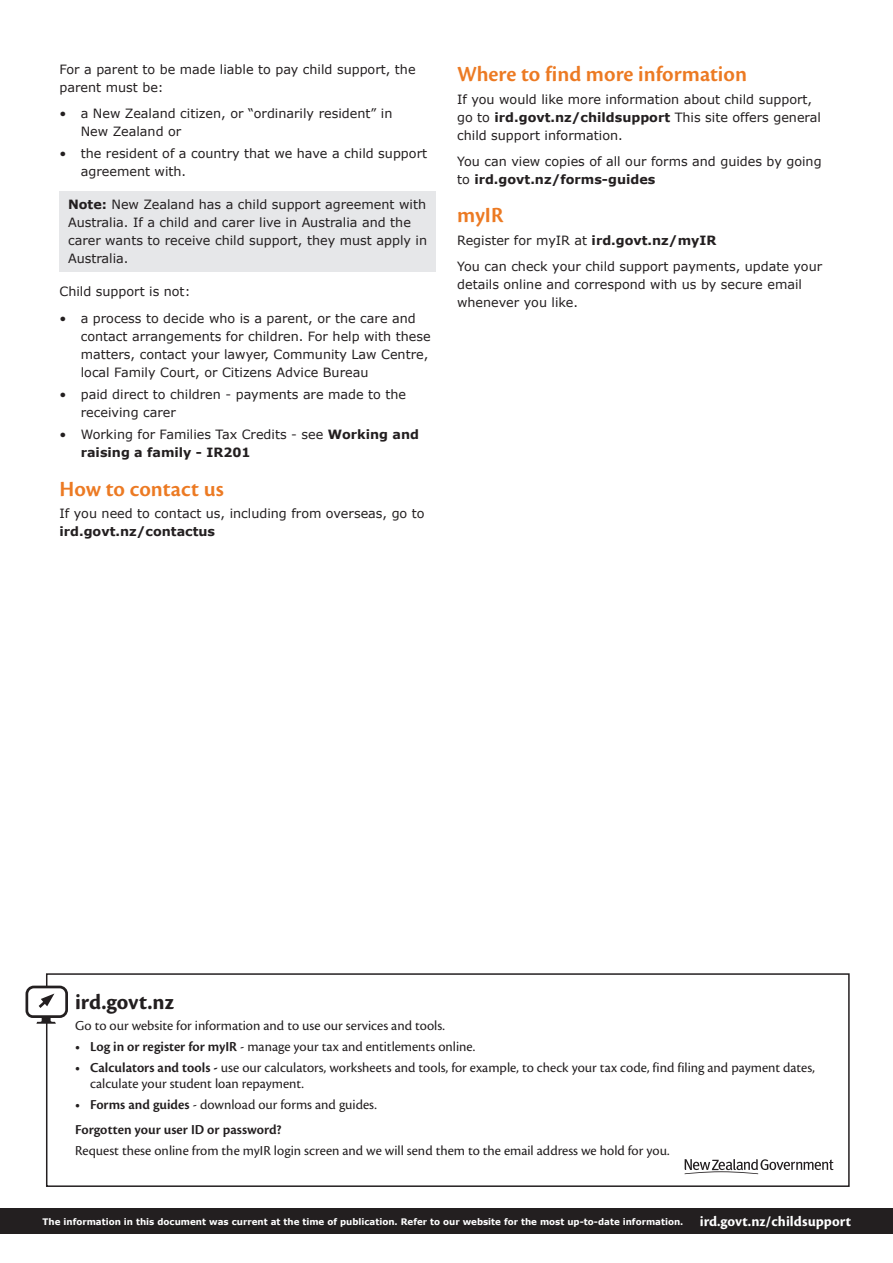
<style>
.page{position:relative;width:893px;height:1263px;background:#fff}
.page>*{position:absolute;margin:0;border:0;box-sizing:border-box;transform-origin:0 0}
.t1{font:600 22.5px "Cronos Pro";color:#ec7a23}
.t2{font:700 22.5px "Cronos Pro";color:#231f20}
.t3{font:14.25px/16.5px "Cronos Pro";color:#231f20}
.t4{font:600 14.25px/25px "Cronos Pro";color:#231f20}
.t5{font:12.75px/18px "Verdana";color:#231f20}
.t6{font:700 12.75px "Verdana";color:#231f20}
.t7{font:700 9px "Verdana";color:#fff}
.s1{font-weight:700}
.s2{font-weight:600}
.s3{font-weight:400}
.s4{font-family:"Cronos Pro";font-size:15px}
</style>
<div class="page">
<div style="left:0;top:1208px;width:893px;height:26px;background:#231f20"></div>
<div style="left:46px;top:973px;width:804px;height:214px;border:2px solid #231f20"></div>
<svg style="left:36px;top:1018px;width:20px;height:6px"></svg>
<div style="left:27px;top:987px;width:40px;height:29px;background:#fff;border-radius:7px"></div>
<div style="left:26px;top:986px;width:42px;height:32px;border:3px solid #231f20;border-radius:7px"></div>
<svg style="left:39px;top:993px;width:15px;height:15px"></svg>
<svg style="left:685px;top:1159px;width:148px;height:15px"></svg>
<div style="left:60px;top:191px;width:376px;height:81px;background:#e6e7e9"></div>
<p class="t5" style="left:60px;top:60px;width:358px">For a parent to be made liable to pay child support, the parent must be:</p>
<p class="t5" style="left:81px;top:104px;width:313px;text-indent:-21px">• a New Zealand citizen, or “ordinarily resident” in<br>New Zealand or</p>
<p class="t5" style="left:81px;top:145px;width:348px;text-indent:-21px">• the resident of a country that we have a child support agreement with.</p>
<p class="t5" style="left:68px;top:195px;width:361px"><span class="s1">Note:</span> New Zealand has a child support agreement with Australia. If a child and carer live in Australia and the carer wants to receive child support, they must apply in Australia.</p>
<p class="t5" style="left:60px;top:283px;width:132px">Child support is not:</p>
<p class="t5" style="left:81px;top:309px;width:351px;text-indent:-21px">• a process to decide who is a parent, or the care and contact arrangements for children. For help with these matters, contact your lawyer, Community Law Centre, local Family Court, or Citizens Advice Bureau</p>
<p class="t5" style="left:81px;top:385px;width:327px;text-indent:-21px">• paid direct to children - payments are made to the receiving carer</p>
<p class="t5" style="left:81px;top:426px;width:340px;text-indent:-21px">• Working for Families Tax Credits - see <span class="s1">Working and raising a family - IR201</span></p>
<h1 class="t1" style="left:60px;top:476px;width:166px">How to contact us</h1>
<p class="t5" style="left:60px;top:504px;width:367px">If you need to contact us, including from overseas, go to</p>
<p class="t6" style="left:60px;top:523px;width:157px">ird.govt.nz/contactus</p>
<h1 class="t1" style="left:457px;top:61px;width:291px">Where to find more information</h1>
<p class="t5" style="left:457px;top:90px;width:365px">If you would like more information about child support, go to <span class="s1">ird.govt.nz/childsupport</span> This site offers general child support information.</p>
<p class="t5" style="left:457px;top:152px;width:366px">You can view copies of all our forms and guides by going to <span class="s1">ird.govt.nz/forms-guides</span></p>
<h1 class="t1" style="left:457px;top:202px;width:48px">myIR</h1>
<p class="t5" style="left:457px;top:227px;width:367px;line-height:26.5px">Register for myIR at <span class="s1">ird.govt.nz/myIR<br></span>You can check your child support payments, update your</p>
<p class="t5" style="left:457px;top:275px;width:346px">details online and correspond with us by secure email whenever you like.</p>
<h1 class="t2" style="left:75px;top:989px;width:100px">ird.govt.nz</h1>
<p class="t3" style="left:75px;top:1017px;width:371px">Go to our website for information and to use our services and tools.</p>
<p class="t3" style="left:75px;top:1038px;width:402px"><span class="s2">• Log in or register for myIR</span> - manage your tax and entitlements online.</p>
<p class="t3" style="left:90px;top:1059px;width:726px;text-indent:-15px"><span class="s2">• Calculators and tools -</span> use our calculators, worksheets and tools, for example, to check your tax code, find filing and payment dates, calculate your student loan repayment.</p>
<p class="t4" style="left:75px;top:1092px;width:303px">• Forms and guides <span class="s3">- download our forms and guides.<br></span>Forgotten your user ID or password?</p>
<p class="t3" style="left:75px;top:1142px;width:596px">Request these online from the myIR login screen and we will send them to the email address we hold for you.</p>
<p class="t7" style="left:43px;top:1215px;width:810px">The information in this document was current at the time of publication. Refer to our website for the most up-to-date information. <span class="s4">ird.govt.nz/childsupport</span></p>
</div>
